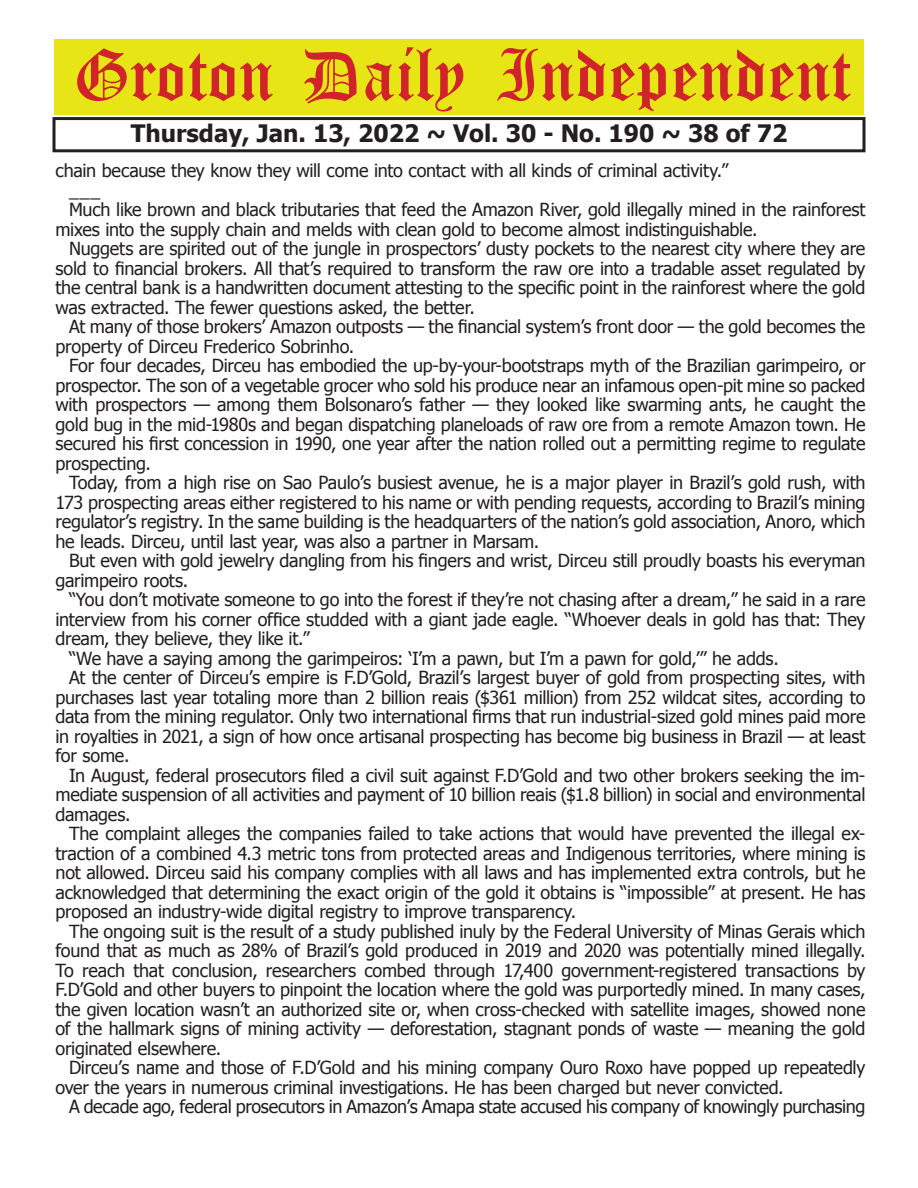
<style>
.page{position:relative;width:918px;height:1188px;background:#fff}
.page>*{position:absolute;margin:0;border:0;box-sizing:border-box;transform-origin:0 0}
.t1{font:54px "Old English Five";color:#d1232a}
.t2{font:700 24px "Tahoma";color:#231f20}
.t3{font:18px "Tahoma";letter-spacing:-.01em;color:#231f20}
</style>
<div class="page">
<div style="left:52px;top:117px;width:814px;height:35px;border:3px solid #231f20"></div>
<div style="left:54px;top:40px;width:810px;height:75px;background:#e7e515"></div>
<h1 class="t1" style="left:73px;top:50px;width:779px">Groton Daily Independent</h1>
<h2 class="t2" style="left:131px;top:116px;width:658px">Thursday, Jan. 13, 2022 ~ Vol. 30 - No. 190 ~ 38 of 72</h2>
<p class="t3" style="left:56px;top:159px;width:674px">chain because they know they will come into contact with all kinds of criminal activity.”</p>
<p class="t3" style="left:69px;top:178px;width:33px">___</p>
<p class="t3" style="left:69px;top:198px;width:798px">Much like brown and black tributaries that feed the Amazon River, gold illegally mined in the rainforest</p>
<p class="t3" style="left:56px;top:217px;width:704px">mixes into the supply chain and melds with clean gold to become almost indistinguishable.</p>
<p class="t3" style="left:69px;top:237px;width:798px">Nuggets are spirited out of the jungle in prospectors’ dusty pockets to the nearest city where they are</p>
<p class="t3" style="left:56px;top:256px;width:811px">sold to financial brokers. All that’s required to transform the raw ore into a tradable asset regulated by</p>
<p class="t3" style="left:56px;top:276px;width:811px">the central bank is a handwritten document attesting to the specific point in the rainforest where the gold</p>
<p class="t3" style="left:56px;top:295px;width:421px">was extracted. The fewer questions asked, the better.</p>
<p class="t3" style="left:69px;top:315px;width:798px">At many of those brokers’ Amazon outposts — the financial system’s front door — the gold becomes the</p>
<p class="t3" style="left:56px;top:334px;width:300px">property of Dirceu Frederico Sobrinho.</p>
<p class="t3" style="left:69px;top:354px;width:798px">For four decades, Dirceu has embodied the up-by-your-bootstraps myth of the Brazilian garimpeiro, or</p>
<p class="t3" style="left:56px;top:373px;width:812px">prospector. The son of a vegetable grocer who sold his produce near an infamous open-pit mine so packed</p>
<p class="t3" style="left:56px;top:393px;width:811px">with prospectors — among them Bolsonaro’s father — they looked like swarming ants, he caught the</p>
<p class="t3" style="left:56px;top:412px;width:812px">gold bug in the mid-1980s and began dispatching planeloads of raw ore from a remote Amazon town. He</p>
<p class="t3" style="left:56px;top:432px;width:811px">secured his first concession in 1990, one year after the nation rolled out a permitting regime to regulate</p>
<p class="t3" style="left:56px;top:451px;width:97px">prospecting.</p>
<p class="t3" style="left:69px;top:471px;width:798px">Today, from a high rise on Sao Paulo’s busiest avenue, he is a major player in Brazil’s gold rush, with</p>
<p class="t3" style="left:56px;top:490px;width:812px">173 prospecting areas either registered to his name or with pending requests, according to Brazil’s mining</p>
<p class="t3" style="left:56px;top:510px;width:812px">regulator’s registry. In the same building is the headquarters of the nation’s gold association, Anoro, which</p>
<p class="t3" style="left:56px;top:529px;width:485px">he leads. Dirceu, until last year, was also a partner in Marsam.</p>
<p class="t3" style="left:69px;top:549px;width:798px">But even with gold jewelry dangling from his fingers and wrist, Dirceu still proudly boasts his everyman</p>
<p class="t3" style="left:56px;top:568px;width:134px">garimpeiro roots.</p>
<p class="t3" style="left:69px;top:588px;width:798px">“You don’t motivate someone to go into the forest if they’re not chasing after a dream,” he said in a rare</p>
<p class="t3" style="left:56px;top:607px;width:811px">interview from his corner office studded with a giant jade eagle. “Whoever deals in gold has that: They</p>
<p class="t3" style="left:56px;top:627px;width:256px">dream, they believe, they like it.”</p>
<p class="t3" style="left:69px;top:646px;width:711px">“We have a saying among the garimpeiros: ‘I’m a pawn, but I’m a pawn for gold,’” he adds.</p>
<p class="t3" style="left:69px;top:666px;width:798px">At the center of Dirceu’s empire is F.D’Gold, Brazil’s largest buyer of gold from prospecting sites, with</p>
<p class="t3" style="left:56px;top:685px;width:812px">purchases last year totaling more than 2 billion reais ($361 million) from 252 wildcat sites, according to</p>
<p class="t3" style="left:56px;top:705px;width:812px">data from the mining regulator. Only two international firms that run industrial-sized gold mines paid more</p>
<p class="t3" style="left:56px;top:724px;width:812px">in royalties in 2021, a sign of how once artisanal prospecting has become big business in Brazil — at least</p>
<p class="t3" style="left:56px;top:744px;width:75px">for some.</p>
<p class="t3" style="left:69px;top:763px;width:798px">In August, federal prosecutors filed a civil suit against F.D’Gold and two other brokers seeking the im-</p>
<p class="t3" style="left:56px;top:783px;width:812px">mediate suspension of all activities and payment of 10 billion reais ($1.8 billion) in social and environmental</p>
<p class="t3" style="left:56px;top:802px;width:77px">damages.</p>
<p class="t3" style="left:69px;top:822px;width:798px">The complaint alleges the companies failed to take actions that would have prevented the illegal ex-</p>
<p class="t3" style="left:56px;top:841px;width:812px">traction of a combined 4.3 metric tons from protected areas and Indigenous territories, where mining is</p>
<p class="t3" style="left:56px;top:861px;width:811px">not allowed. Dirceu said his company complies with all laws and has implemented extra controls, but he</p>
<p class="t3" style="left:56px;top:880px;width:811px">acknowledged that determining the exact origin of the gold it obtains is “impossible” at present. He has</p>
<p class="t3" style="left:56px;top:900px;width:522px">proposed an industry-wide digital registry to improve transparency.</p>
<p class="t3" style="left:69px;top:919px;width:798px">The ongoing suit is the result of a study published inuly by the Federal University of Minas Gerais which</p>
<p class="t3" style="left:56px;top:939px;width:812px">found that as much as 28% of Brazil’s gold produced in 2019 and 2020 was potentially mined illegally.</p>
<p class="t3" style="left:56px;top:958px;width:812px">To reach that conclusion, researchers combed through 17,400 government-registered transactions by</p>
<p class="t3" style="left:56px;top:978px;width:812px">F.D’Gold and other buyers to pinpoint the location where the gold was purportedly mined. In many cases,</p>
<p class="t3" style="left:56px;top:997px;width:812px">the given location wasn’t an authorized site or, when cross-checked with satellite images, showed none</p>
<p class="t3" style="left:56px;top:1017px;width:811px">of the hallmark signs of mining activity — deforestation, stagnant ponds of waste — meaning the gold</p>
<p class="t3" style="left:56px;top:1036px;width:167px">originated elsewhere.</p>
<p class="t3" style="left:69px;top:1056px;width:798px">Dirceu’s name and those of F.D’Gold and his mining company Ouro Roxo have popped up repeatedly</p>
<p class="t3" style="left:56px;top:1075px;width:730px">over the years in numerous criminal investigations. He has been charged but never convicted.</p>
<p class="t3" style="left:69px;top:1095px;width:798px">A decade ago, federal prosecutors in Amazon’s Amapa state accused his company of knowingly purchasing</p>
</div>
